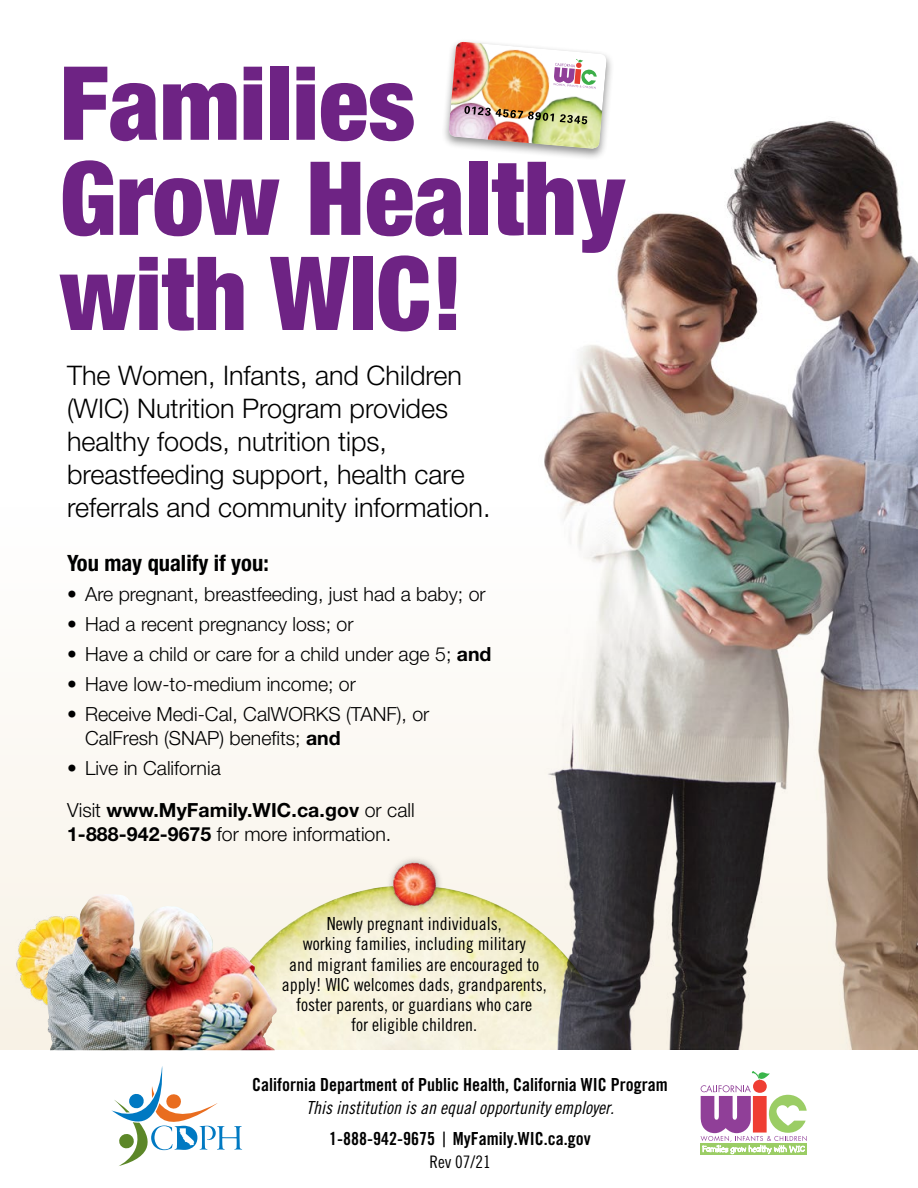
<style>
.page{position:relative;width:918px;height:1188px;background:#fff}
.page>*{position:absolute;margin:0;border:0;box-sizing:border-box;transform-origin:0 0}
.t1{font:900 condensed 102.3px/95.1px "Helvetica Neue";color:#6e2384}
.t2{font:300 27px/33px "Helvetica Neue";color:#000}
.t3{font:700 condensed 22.5px "Helvetica Neue";color:#000}
.t4{font:300 19.5px/24px "Helvetica Neue";color:#000}
.t5{font:18px/20.2px "Trade Gothic Cond Eighteen";color:#000;text-align:center}
.t6{font:18px "Trade Gothic Bold Cond Twenty";color:#000}
.t7{font:18px "Trade Gothic Cond Eighteen Obl";color:#000}
.t8{font:17.25px "Trade Gothic Cond Eighteen";color:#000}
.s1{font-weight:700}
.s2{font-family:"Trade Gothic Cond Eighteen";font-size:21px}
</style>
<div class="page">
<div style="left:0;top:507px;width:918px;height:543px;background:#fcfaf5"></div>
<img style="left:277px;top:886px;width:257px;height:164px">
<div style="left:441px;top:39px;width:173px;height:122px;background:#000;opacity:.45"></div>
<img style="left:448px;top:41px;width:159px;height:108px">
<img style="left:534px;top:111px;width:384px;height:939px">
<img style="left:16px;top:918px;width:30px;height:89px">
<img style="left:46px;top:895px;width:231px;height:155px">
<div style="left:385px;top:855px;width:59px;height:58px;background:#000;opacity:.35"></div>
<img style="left:389px;top:860px;width:50px;height:50px">
<svg style="left:111px;top:1066px;width:131px;height:100px"></svg>
<div style="left:701px;top:1144px;width:106px;height:11px;background:#9bcd65"></div>
<svg style="left:701px;top:1071px;width:106px;height:83px"></svg>
<h1 class="t1" style="left:60px;top:54px;width:567px">Families<br>Grow Healthy with WIC!</h1>
<h2 class="t2" style="left:67px;top:359px;width:425px">The Women, Infants, and Children (WIC) Nutrition Program provides healthy foods, nutrition tips, breastfeeding support, health care referrals and community information.</h2>
<p class="t3" style="left:67px;top:549px;width:203px">You may qualify if you:</p>
<p class="t4" style="left:67px;top:582px;width:420px">• Are pregnant, breastfeeding, just had a baby; or</p>
<p class="t4" style="left:67px;top:612px;width:288px">• Had a recent pregnancy loss; or</p>
<p class="t4" style="left:67px;top:642px;width:426px">• Have a child or care for a child under age 5; <span class="s1">and</span></p>
<p class="t4" style="left:67px;top:672px;width:290px">• Have low-to-medium income; or</p>
<p class="t4" style="left:85px;top:702px;width:346px;text-indent:-18px">• Receive Medi-Cal, CalWORKS (TANF), or<br>CalFresh (SNAP) benefits; <span class="s1">and</span></p>
<p class="t4" style="left:67px;top:747px;width:349px;line-height:42px">• Live in California<br>Visit <span class="s1">www.MyFamily.WIC.ca.gov</span> or call</p>
<p class="t4" style="left:67px;top:822px;width:326px"><span class="s1">1-888-942-9675</span> for more information.</p>
<p class="t5" style="left:282px;top:914px;width:266px">Newly pregnant individuals,<br>working families, including military<br>and migrant families are encouraged to apply! WIC welcomes dads, grandparents, foster parents, or guardians who care<br>for eligible children.</p>
<p class="t6" style="left:252px;top:1074px;width:417px">California Department of Public Health, California WIC Program</p>
<p class="t7" style="left:306px;top:1097px;width:309px">This institution is an equal opportunity employer.</p>
<p class="t6" style="left:329px;top:1128px;width:263px">1-888-942-9675 <span class="s2">|</span> MyFamily.WIC.ca.gov</p>
<p class="t8" style="left:429px;top:1151px;width:63px">Rev 07/21</p>
</div>
